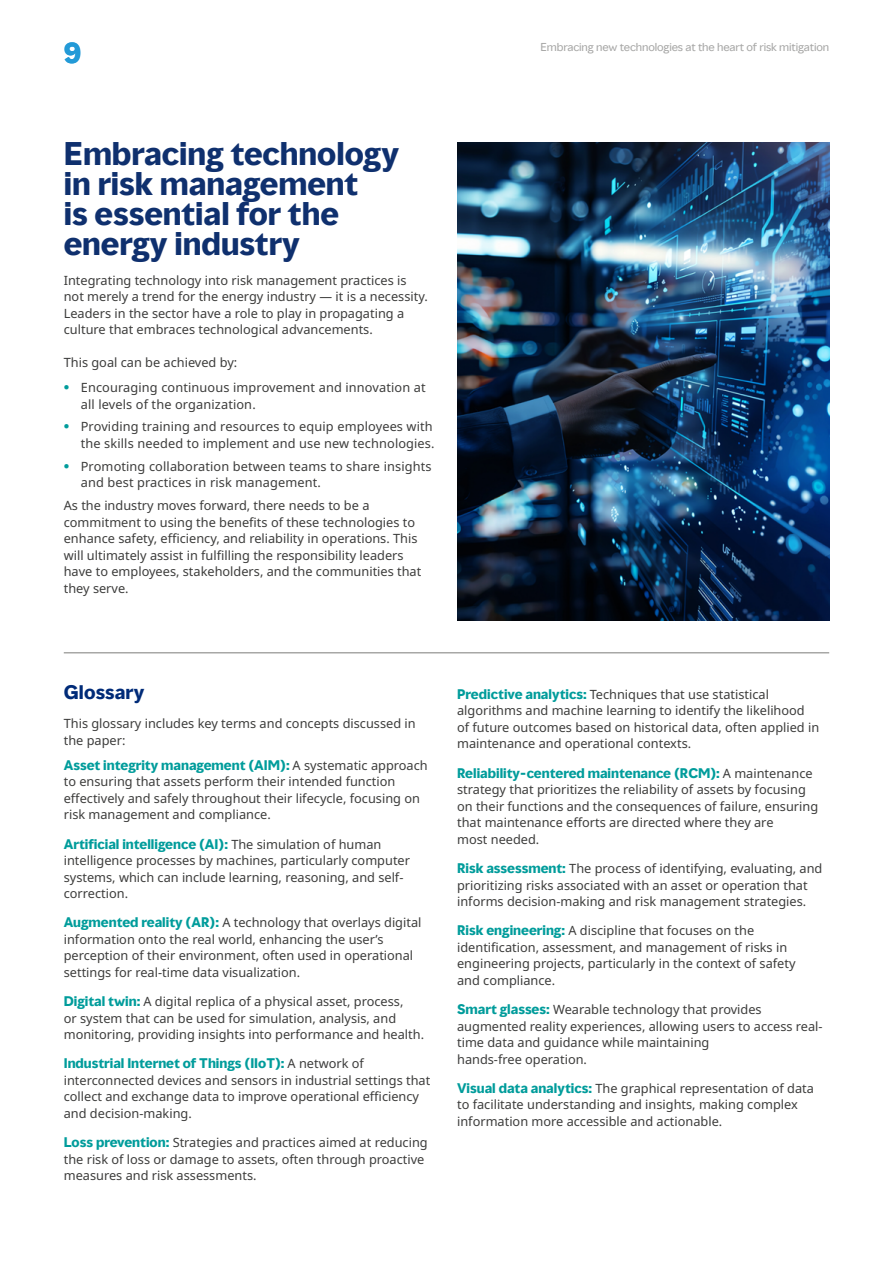
<style>
.page{position:relative;width:893px;height:1263px;background:#fff}
.page>*{position:absolute;margin:0;border:0;box-sizing:border-box;transform-origin:0 0}
.t1{font:700 30px/30px "MMC Display";color:#0f306e}
.t2{font:700 27px "MMC Display";color:#239ad7}
.t3{font:700 18px "MMC Display";letter-spacing:.01em;color:#002b78}
.t4{font:12.75px/16.5px "Noto Sans";color:#3c3c3b}
.t5{font:700 12.75px "MMC Display";color:#009c9b}
.t6{font:10.5px "MMC Display";letter-spacing:-.01em;color:#a8a8a7}
.s1{font-family:"MMC Display";font-weight:700;color:#009c9b}
.s2{font-family:"Noto Sans";font-weight:400;color:#3c3c3b}
</style>
<div class="page">
<img style="left:457px;top:142px;width:372px;height:479px">
<hr style="left:64px;top:652px;width:765px;height:1px;background:#a8a8a6">
<h2 class="t2" style="left:64px;top:35px;width:19px">9</h2>
<p class="t6" style="left:541px;top:40px;width:290px">Embracing new technologies at the heart of risk mitigation</p>
<h1 class="t1" style="left:64px;top:139px;width:337px">Embracing technology in risk management<br>is essential for the energy industry</h1>
<p class="t4" style="left:64px;top:272px;width:365px">Integrating technology into risk management practices is not merely a trend for the energy industry — it is a necessity.<br>Leaders in the sector have a role to play in propagating a culture that embraces technological advancements.</p>
<p class="t4" style="left:64px;top:354px;width:175px">This goal can be achieved by:</p>
<p class="t4" style="left:81px;top:379px;width:346px;text-indent:-17px"><span class="s1">•</span> Encouraging continuous improvement and innovation at all levels of the organization.</p>
<p class="t4" style="left:64px;top:419px;width:372px;text-align:right"><span class="s1">•</span> Providing training and resources to equip employees with the skills needed to implement and use new technologies.</p>
<p class="t4" style="left:81px;top:458px;width:352px;text-indent:-17px"><span class="s1">•</span> Promoting collaboration between teams to share insights and best practices in risk management.</p>
<p class="t4" style="left:64px;top:498px;width:359px">As the industry moves forward, there needs to be a commitment to using the benefits of these technologies to enhance safety, efficiency, and reliability in operations. This will ultimately assist in fulfilling the responsibility leaders have to employees, stakeholders, and the communities that they serve.</p>
<h3 class="t3" style="left:64px;top:680px;width:82px">Glossary</h3>
<p class="t4" style="left:64px;top:716px;width:353px">This glossary includes key terms and concepts discussed in the paper:</p>
<p class="t5" style="left:64px;top:757px;width:365px">Asset integrity management (AIM): <span class="s2">A systematic approach</span></p>
<p class="t4" style="left:64px;top:774px;width:358px">to ensuring that assets perform their intended function effectively and safely throughout their lifecycle, focusing on risk management and compliance.</p>
<p class="t5" style="left:64px;top:835px;width:319px">Artificial intelligence (AI): <span class="s2">The simulation of human</span></p>
<p class="t4" style="left:64px;top:852px;width:348px">intelligence processes by machines, particularly computer systems, which can include learning, reasoning, and self&shy;correction.</p>
<p class="t4" style="left:64px;top:915px;width:359px"><span class="s1">Augmented reality (AR):</span> A technology that overlays digital information onto the real world, enhancing the user’s perception of their environment, often used in operational settings for real-time data visualization.</p>
<p class="t4" style="left:64px;top:993px;width:362px"><span class="s1">Digital twin:</span> A digital replica of a physical asset, process,<br>or system that can be used for simulation, analysis, and monitoring, providing insights into performance and health.</p>
<p class="t5" style="left:64px;top:1055px;width:302px">Industrial Internet of Things (IIoT): <span class="s2">A network of</span></p>
<p class="t4" style="left:64px;top:1072px;width:368px">interconnected devices and sensors in industrial settings that collect and exchange data to improve operational efficiency and decision-making.</p>
<p class="t4" style="left:64px;top:1134px;width:365px"><span class="s1">Loss prevention:</span> Strategies and practices aimed at reducing the risk of loss or damage to assets, often through proactive measures and risk assessments.</p>
<p class="t4" style="left:457px;top:686px;width:364px"><span class="s1">Predictive analytics:</span> Techniques that use statistical algorithms and machine learning to identify the likelihood of future outcomes based on historical data, often applied in maintenance and operational contexts.</p>
<p class="t5" style="left:457px;top:764px;width:357px">Reliability-centered maintenance (RCM): <span class="s2">A maintenance</span></p>
<p class="t4" style="left:457px;top:782px;width:363px">strategy that prioritizes the reliability of assets by focusing on their functions and the consequences of failure, ensuring that maintenance efforts are directed where they are<br>most needed.</p>
<p class="t4" style="left:457px;top:860px;width:367px"><span class="s1">Risk assessment:</span> The process of identifying, evaluating, and prioritizing risks associated with an asset or operation that informs decision-making and risk management strategies.</p>
<p class="t4" style="left:457px;top:923px;width:340px"><span class="s1">Risk engineering:</span> A discipline that focuses on the identification, assessment, and management of risks in engineering projects, particularly in the context of safety and compliance.</p>
<p class="t4" style="left:457px;top:1001px;width:367px"><span class="s1">Smart glasses:</span> Wearable technology that provides augmented reality experiences, allowing users to access real&shy;time data and guidance while maintaining<br>hands-free operation.</p>
<p class="t4" style="left:457px;top:1080px;width:358px"><span class="s1">Visual data analytics:</span> The graphical representation of data to facilitate understanding and insights, making complex information more accessible and actionable.</p>
</div>
